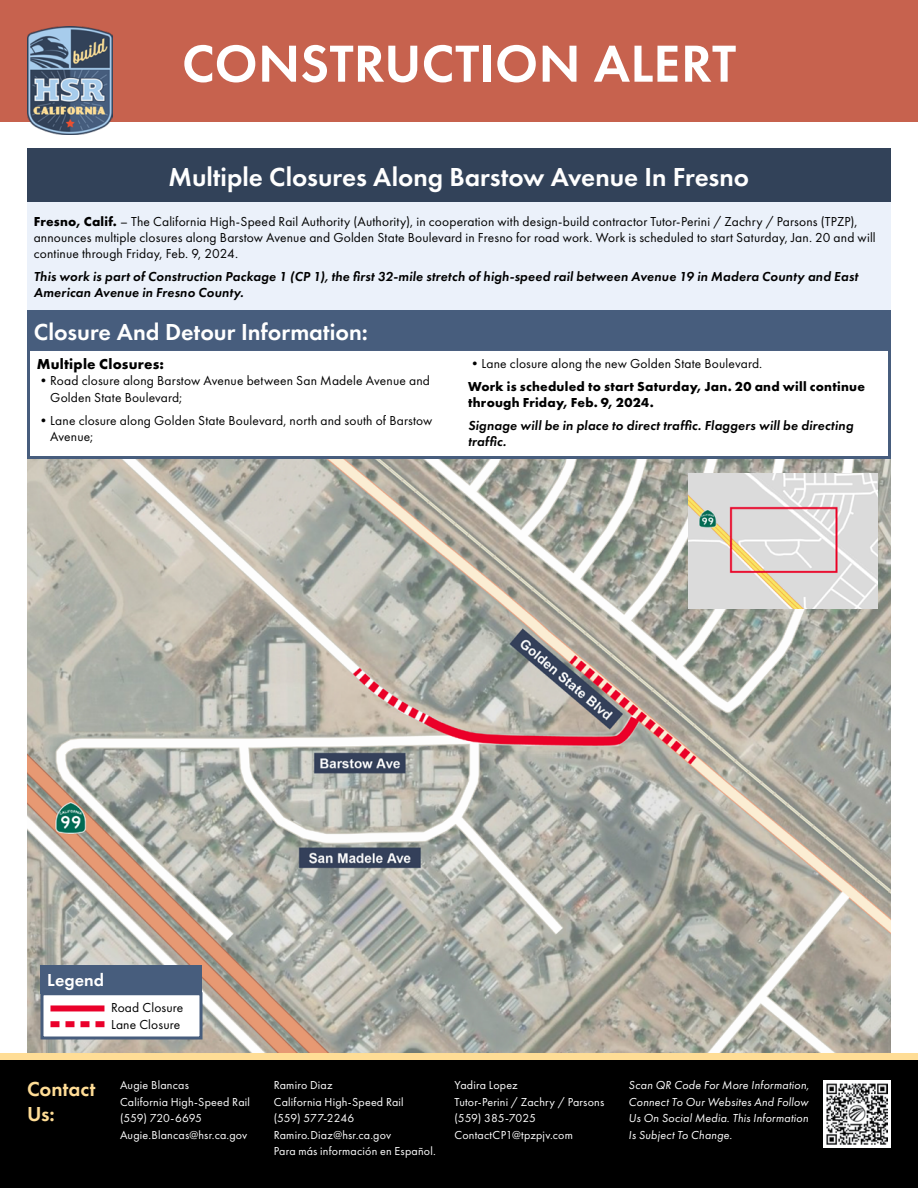
<style>
.page{position:relative;width:918px;height:1188px;background:#fff}
.page>*{position:absolute;margin:0;border:0;box-sizing:border-box;transform-origin:0 0}
.H1_construction_alert_header{font:600 54px "Futura PT";letter-spacing:.005em;color:#fff}
.H2_location{font:600 27px "Futura PT";color:#fff}
.H3_information{font:600 24px "Futura PT";color:#fff}
.H4_Contact{font:600 21px/25.2px "Futura PT";color:#ffdd96}
.Legend{font:600 18px "Futura PT";color:#fff}
.Title_Bold{font:700 15px "Futura PT";letter-spacing:.015em;color:#000}
.Paragraph{font:13.5px/16.2px "Futura PT";letter-spacing:.01em;color:#000}
.Paragraph_Italic{font:italic 600 13.5px/16.2px "Futura PT";letter-spacing:.015em;color:#000}
.Paragraph_Bold{font:700 13.5px/16.2px "Futura PT";letter-spacing:.02em;color:#000}
.Legend_List{font:13.5px/16.2px "Futura PT";letter-spacing:.01em;color:#000}
.Contact_Name{font:12px "Futura PT";letter-spacing:.015em;color:#fff}
.Contact_info{font:italic 12px/16.5px "Futura PT";letter-spacing:.015em;color:#fff;text-align:justify}
.Contact_Name-2{font:12px "Futura PT";letter-spacing:-.01em;color:#fff}
.s1{font-weight:700}
</style>
<div class="page">
<div style="left:0;top:0;width:918px;height:122px;background:#c7624e"></div>
<img style="left:27px;top:27px;width:85px;height:108px">
<div style="left:27px;top:148px;width:864px;height:54px;background:#324259"></div>
<div style="left:27px;top:202px;width:864px;height:108px;background:#ebf1fa"></div>
<div style="left:27px;top:310px;width:864px;height:41px;background:#475d7d"></div>
<div style="left:27px;top:348px;width:864px;height:111px;border:3px solid #475d7d"></div>
<img style="left:27px;top:459px;width:864px;height:594px">
<img style="left:688px;top:473px;width:190px;height:135px">
<div style="left:42px;top:994px;width:159px;height:44px;background:#fff"></div>
<div style="left:40px;top:992px;width:162px;height:48px;border:3px solid #475d7d"></div>
<div style="left:50px;top:1005px;width:54px;height:6px;background:#ea002a"></div>
<svg style="left:50px;top:1021px;width:54px;height:6px"></svg>
<div style="left:40px;top:965px;width:162px;height:28px;background:#475d7d"></div>
<div style="left:0;top:1053px;width:918px;height:135px;background:#000"></div>
<div style="left:0;top:1053px;width:918px;height:7px;background:#ffdd96"></div>
<svg style="left:824px;top:1080px;width:67px;height:68px"></svg>
<img style="left:827px;top:1083px;width:61px;height:61px">
<h1 class="H1_construction_alert_header" style="left:182px;top:30px;width:556px">CONSTRUCTION ALERT</h1>
<h2 class="H2_location" style="left:169px;top:160px;width:582px">Multiple Closures Along Barstow Avenue In Fresno</h2>
<p class="Paragraph" style="left:34px;top:213px;width:844px"><span class="s1">Fresno, Calif.</span> – The California High-Speed Rail Authority (Authority), in cooperation with design-build contractor Tutor-Perini / Zachry / Parsons (TPZP), announces multiple closures along Barstow Avenue and Golden State Boulevard in Fresno for road work. Work is scheduled to start Saturday, Jan. 20 and will continue through Friday, Feb. 9, 2024.</p>
<p class="Paragraph_Italic" style="left:34px;top:268px;width:826px">This work is part of Construction Package 1 (CP 1), the first 32-mile stretch of high-speed rail between Avenue 19 in Madera County and East<br>American Avenue in Fresno County.</p>
<h3 class="H3_information" style="left:34px;top:317px;width:336px">Closure And Detour Information:</h3>
<p class="Title_Bold" style="left:37px;top:354px;width:129px">Multiple Closures:</p>
<p class="Paragraph" style="left:50px;top:373px;width:381px;text-indent:-14px">•Road closure along Barstow Avenue between San Madele Avenue and<br>Golden State Boulevard;</p>
<p class="Paragraph" style="left:50px;top:412px;width:384px;text-indent:-14px">•Lane closure along Golden State Boulevard, north and south of Barstow<br>Avenue;</p>
<p class="Paragraph" style="left:468px;top:355px;width:296px">•Lane closure along the new Golden State Boulevard.</p>
<p class="Paragraph_Bold" style="left:468px;top:378px;width:398px">Work is scheduled to start Saturday, Jan. 20 and will continue through Friday, Feb. 9, 2024.</p>
<p class="Paragraph_Italic" style="left:468px;top:417px;width:387px">Signage will be in place to direct traffic. Flaggers will be directing traffic.</p>
<p class="Legend" style="left:47px;top:969px;width:58px">Legend</p>
<p class="Legend_List" style="left:111px;top:1000px;width:74px">Road Closure<br>Lane Closure</p>
<h4 class="H4_Contact" style="left:27px;top:1076px;width:70px">Contact<br>Us:</h4>
<p class="Contact_Name" style="left:120px;top:1078px;width:70px">Augie Blancas</p>
<p class="Contact_Name" style="left:120px;top:1095px;width:132px">California High-Speed Rail</p>
<p class="Contact_Name-2" style="left:120px;top:1111px;width:84px">(559) 720-6695</p>
<p class="Contact_Name" style="left:120px;top:1128px;width:129px">Augie.Blancas@hsr.ca.gov</p>
<p class="Contact_Name" style="left:274px;top:1078px;width:60px">Ramiro Diaz</p>
<p class="Contact_Name" style="left:274px;top:1095px;width:132px">California High-Speed Rail</p>
<p class="Contact_Name" style="left:274px;top:1111px;width:82px">(559) 577-2246</p>
<p class="Contact_Name" style="left:274px;top:1128px;width:119px">Ramiro.Diaz@hsr.ca.gov</p>
<p class="Contact_Name" style="left:274px;top:1144px;width:163px">Para más información en Español.</p>
<p class="Contact_Name" style="left:455px;top:1078px;width:65px">Yadira Lopez</p>
<p class="Contact_Name" style="left:455px;top:1095px;width:151px">Tutor-Perini / Zachry / Parsons</p>
<p class="Contact_Name" style="left:455px;top:1111px;width:83px">(559) 385-7025</p>
<p class="Contact_Name" style="left:455px;top:1128px;width:120px">ContactCP1@tpzpjv.com</p>
<p class="Contact_info" style="left:629px;top:1077px;width:182px">Scan QR Code For More Information, Connect To Our Websites And Follow Us On Social Media. This Information Is Subject To Change.</p>
</div>
